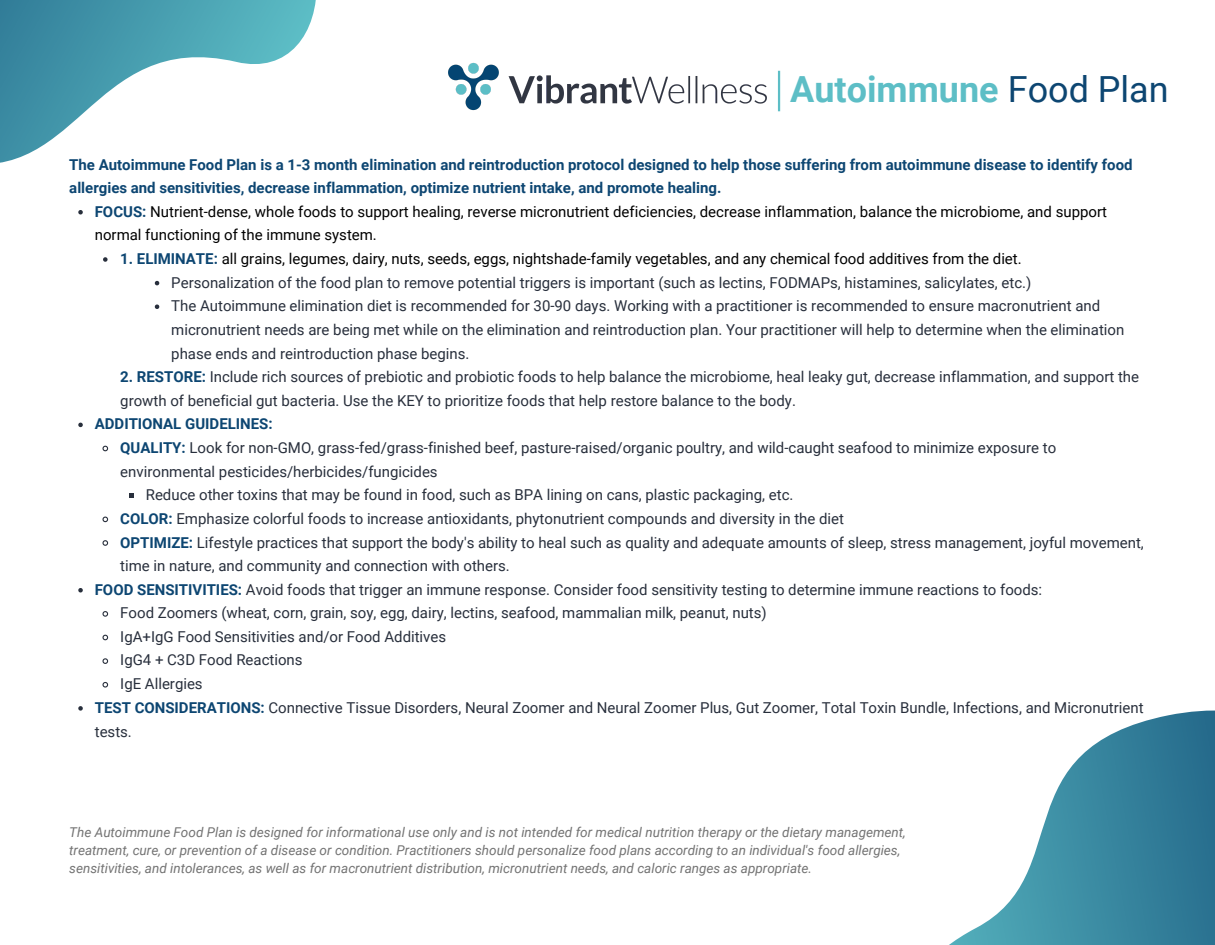
<style>
.page{position:relative;width:1215px;height:945px;background:#fff}
.page>*{position:absolute;margin:0;border:0;box-sizing:border-box;transform-origin:0 0}
.t1{font:700 36px "Roboto";color:#5dbec6}
.t2{font:15px/23.7px "Roboto";color:#282f3c}
.t3{font:700 15px/23.7px "Roboto";color:#0d4672}
.t4{font:15px/23.7px "Roboto";color:#000}
.t5{font:italic 13.5px/18px "Roboto";color:#737373}
.s1{font-weight:400;color:#0d4672}
.s2{font-weight:700;color:#0d4672}
.s3{color:#000}
</style>
<div class="page">
<svg style="left:0;top:0;width:316px;height:308px"></svg>
<svg style="left:949px;top:710px;width:266px;height:235px"></svg>
<img style="left:448px;top:63px;width:319px;height:48px">
<hr style="left:778px;top:71px;width:2px;height:40px;background:#5dbec6">
<svg style="left:78px;top:210px;width:5px;height:4px"></svg>
<svg style="left:103px;top:257px;width:5px;height:5px"></svg>
<svg style="left:155px;top:281px;width:4px;height:4px"></svg>
<svg style="left:155px;top:304px;width:4px;height:5px"></svg>
<svg style="left:78px;top:423px;width:5px;height:4px"></svg>
<svg style="left:102px;top:445px;width:7px;height:7px"></svg>
<svg style="left:129px;top:494px;width:4px;height:4px"></svg>
<svg style="left:102px;top:516px;width:7px;height:7px"></svg>
<svg style="left:102px;top:540px;width:7px;height:6px"></svg>
<svg style="left:78px;top:588px;width:5px;height:4px"></svg>
<svg style="left:102px;top:611px;width:7px;height:6px"></svg>
<svg style="left:102px;top:634px;width:7px;height:7px"></svg>
<svg style="left:102px;top:658px;width:7px;height:6px"></svg>
<svg style="left:102px;top:681px;width:7px;height:7px"></svg>
<svg style="left:78px;top:706px;width:5px;height:5px"></svg>
<h1 class="t1" style="left:790px;top:69px;width:380px">Autoimmune <span class="s1">Food Plan</span></h1>
<p class="t3" style="left:69px;top:153px;width:1065px">The Autoimmune Food Plan is a 1-3 month elimination and reintroduction protocol designed to help those suffering from autoimmune disease to identify food allergies and sensitivities, decrease inflammation, optimize nutrient intake, and promote healing.</p>
<p class="t4" style="left:95px;top:200px;width:1014px"><span class="s2">FOCUS:</span> Nutrient-dense, whole foods to support healing, reverse micronutrient deficiencies, decrease inflammation, balance the microbiome, and support normal functioning of the immune system.</p>
<p class="t2" style="left:171px;top:247px;width:955px;text-indent:-51px"><span class="s2">1. ELIMINATE:</span> <span class="s3">all grains, legumes, dairy, nuts, seeds, eggs, nightshade-family vegetables, and any chemical food additives from the diet.<br></span>Personalization of the food plan to remove potential triggers is important (such as lectins, FODMAPs, histamines, salicylates, etc.)<br>The Autoimmune elimination diet is recommended for 30-90 days. Working with a practitioner is recommended to ensure macronutrient and micronutrient needs are being met while on the elimination and reintroduction plan. Your practitioner will help to determine when the elimination phase ends and reintroduction phase begins.</p>
<p class="t2" style="left:120px;top:365px;width:1020px"><span class="s2">2. RESTORE:</span> Include rich sources of prebiotic and probiotic foods to help balance the microbiome, heal leaky gut, decrease inflammation, and support the growth of beneficial gut bacteria. Use the KEY to prioritize foods that help restore balance to the body.</p>
<p class="t3" style="left:95px;top:412px;width:179px">ADDITIONAL GUIDELINES:</p>
<p class="t2" style="left:120px;top:436px;width:938px"><span class="s2">QUALITY:</span> Look for non-GMO, grass-fed/grass-finished beef, pasture-raised/organic poultry, and wild-caught seafood to minimize exposure to</p>
<p class="t2" style="left:120px;top:460px;width:319px">environmental pesticides/herbicides/fungicides</p>
<p class="t2" style="left:146px;top:483px;width:649px">Reduce other toxins that may be found in food, such as BPA lining on cans, plastic packaging, etc.</p>
<p class="t2" style="left:120px;top:507px;width:725px"><span class="s2">COLOR:</span> Emphasize colorful foods to increase antioxidants, phytonutrient compounds and diversity in the diet</p>
<p class="t2" style="left:120px;top:531px;width:1025px"><span class="s2">OPTIMIZE:</span> Lifestyle practices that support the body's ability to heal such as quality and adequate amounts of sleep, stress management, joyful movement,</p>
<p class="t2" style="left:120px;top:554px;width:391px">time in nature, and community and connection with others.</p>
<p class="t2" style="left:95px;top:578px;width:949px"><span class="s2">FOOD SENSITIVITIES:</span> Avoid foods that trigger an immune response. Consider food sensitivity testing to determine immune reactions to foods:</p>
<p class="t2" style="left:120px;top:601px;width:648px">Food Zoomers (wheat, corn, grain, soy, egg, dairy, lectins, seafood, mammalian milk, peanut, nuts)</p>
<p class="t2" style="left:120px;top:625px;width:327px">IgA+IgG Food Sensitivities and/or Food Additives</p>
<p class="t2" style="left:120px;top:648px;width:184px">IgG4 + C3D Food Reactions</p>
<p class="t2" style="left:120px;top:672px;width:84px">IgE Allergies</p>
<p class="t2" style="left:95px;top:696px;width:1050px"><span class="s2">TEST CONSIDERATIONS:</span> Connective Tissue Disorders, Neural Zoomer and Neural Zoomer Plus, Gut Zoomer, Total Toxin Bundle, Infections, and Micronutrient</p>
<p class="t2" style="left:95px;top:720px;width:39px">tests.</p>
<p class="t5" style="left:69px;top:823px;width:838px">The Autoimmune Food Plan is designed for informational use only and is not intended for medical nutrition therapy or the dietary management, treatment, cure, or prevention of a disease or condition. Practitioners should personalize food plans according to an individual's food allergies, sensitivities, and intolerances, as well as for macronutrient distribution, micronutrient needs, and caloric ranges as appropriate.</p>
</div>
